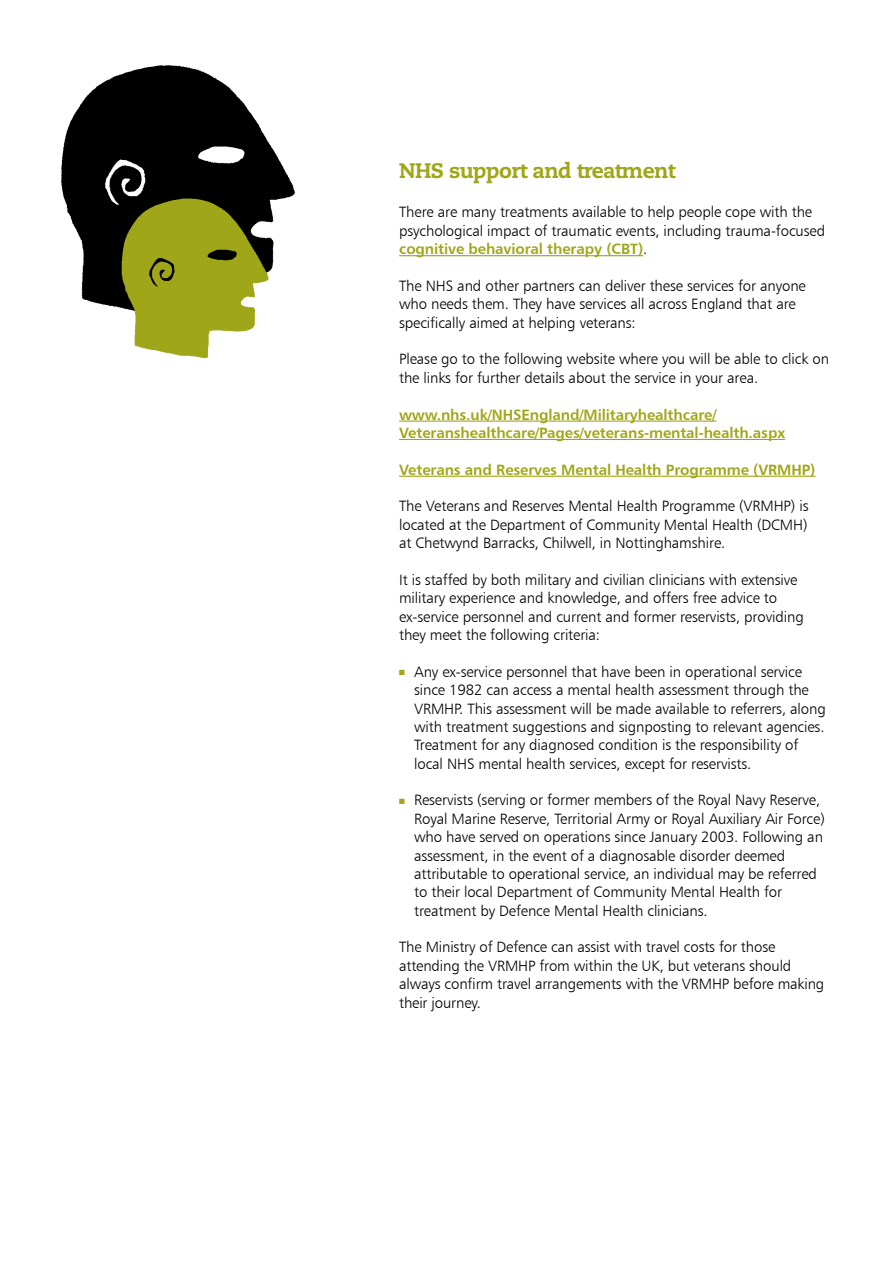
<style>
.page{position:relative;width:893px;height:1263px;background:#fff}
.page>*{position:absolute;margin:0;border:0;box-sizing:border-box;transform-origin:0 0}
.t1{font:800 21px "Caecilia LT Std";letter-spacing:-.03em;color:#9fa617}
.t2{font:15px/18.3px "Humanist 777 BT Light B";letter-spacing:-.005em;color:#000}
.t3{font:15px/18.3px "Humanist 777 BT Bold B";letter-spacing:-.005em;color:#9fa617}
.s1{font-family:"Humanist 777 BT Light B";color:#000}
.s2{color:#9fa617}
</style>
<div class="page">
<img style="left:61px;top:65px;width:234px;height:242px">
<img style="left:117px;top:193px;width:157px;height:166px">
<hr style="left:399px;top:255px;width:244px;height:1px;background:#9fa617">
<hr style="left:399px;top:420px;width:317px;height:2px;background:#9fa617">
<hr style="left:399px;top:439px;width:386px;height:1px;background:#9fa617">
<hr style="left:399px;top:476px;width:416px;height:1px;background:#9fa617">
<h1 class="t1" style="left:399px;top:157px;width:278px">NHS support and treatment</h1>
<p class="t2" style="left:399px;top:203px;width:428px">There are many treatments available to help people cope with the psychological impact of traumatic events, including trauma-focused</p>
<p class="t3" style="left:399px;top:239px;width:250px">cognitive behavioral therapy (CBT)<span class="s1">.</span></p>
<p class="t2" style="left:399px;top:276px;width:408px">The NHS and other partners can deliver these services for anyone who needs them. They have services all across England that are specifically aimed at helping veterans:</p>
<p class="t2" style="left:399px;top:350px;width:431px">Please go to the following website where you will be able to click on the links for further details about the service in your area.</p>
<p class="t3" style="left:399px;top:405px;width:387px">www.nhs.uk/NHSEngland/Militaryhealthcare/<br>Veteranshealthcare/Pages/veterans-mental-health.aspx</p>
<p class="t3" style="left:399px;top:460px;width:418px">Veterans and Reserves Mental Health Programme (VRMHP)</p>
<p class="t2" style="left:399px;top:497px;width:411px;text-align:justify">The Veterans and Reserves Mental Health Programme (VRMHP) is located at the Department of Community Mental Health (DCMH) at Chetwynd Barracks, Chilwell, in Nottinghamshire.</p>
<p class="t2" style="left:399px;top:570px;width:406px">It is staffed by both military and civilian clinicians with extensive military experience and knowledge, and offers free advice to ex-service personnel and current and former reservists, providing they meet the following criteria:</p>
<p class="t2" style="left:414px;top:662px;width:413px;text-indent:-15px"><span class="s2">■</span> Any ex-service personnel that have been in operational service since 1982 can access a mental health assessment through the VRMHP. This assessment will be made available to referrers, along with treatment suggestions and signposting to relevant agencies.<br>Treatment for any diagnosed condition is the responsibility of local NHS mental health services, except for reservists.</p>
<p class="t2" style="left:414px;top:791px;width:412px;text-indent:-15px"><span class="s2">■</span> Reservists (serving or former members of the Royal Navy Reserve, Royal Marine Reserve, Territorial Army or Royal Auxiliary Air Force) who have served on operations since January 2003. Following an assessment, in the event of a diagnosable disorder deemed attributable to operational service, an individual may be referred to their local Department of Community Mental Health for treatment by Defence Mental Health clinicians.</p>
<p class="t2" style="left:399px;top:938px;width:427px">The Ministry of Defence can assist with travel costs for those attending the VRMHP from within the UK, but veterans should always confirm travel arrangements with the VRMHP before making their journey.</p>
</div>
